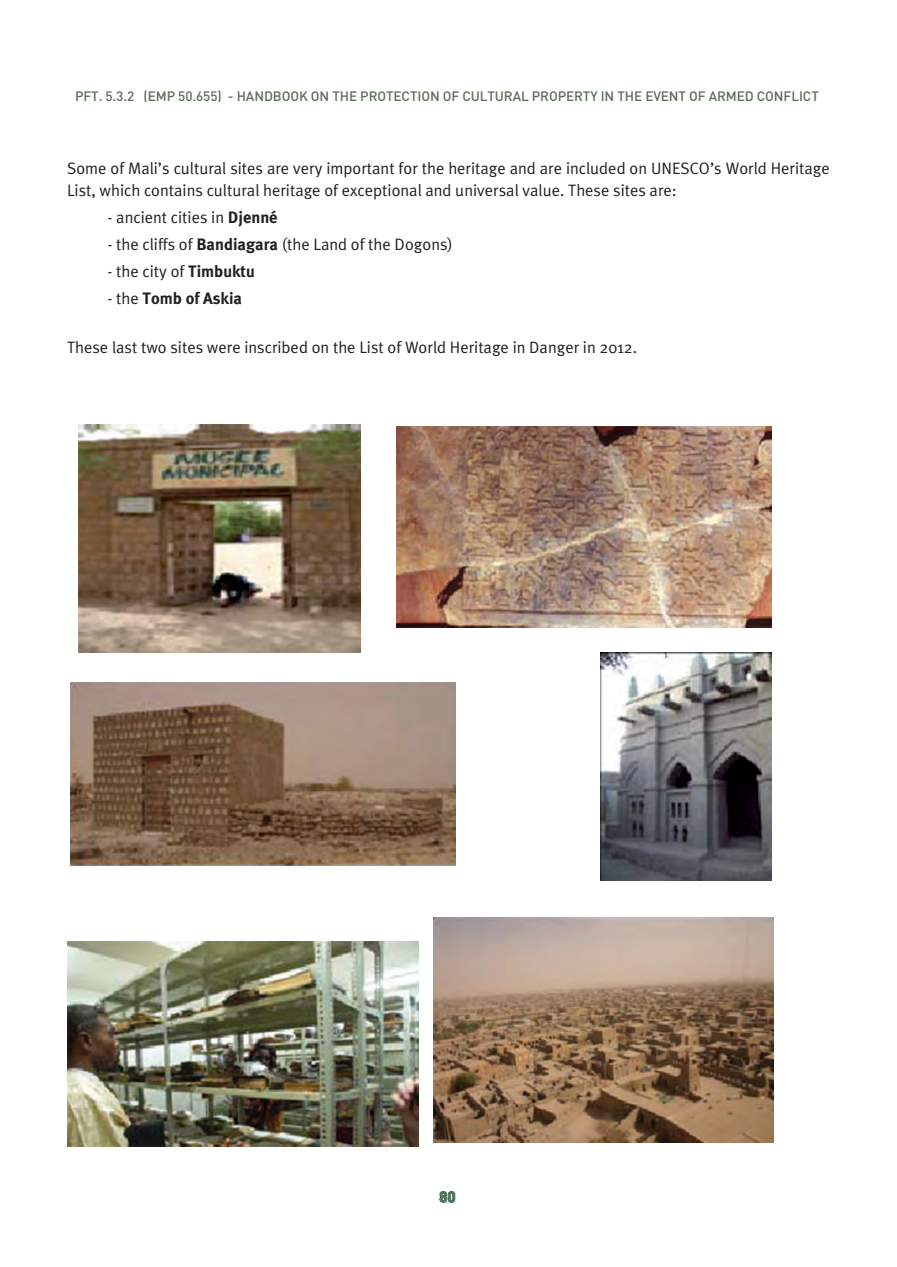
<style>
.page{position:relative;width:897px;height:1267px;background:#fff}
.page>*{position:absolute;margin:0;border:0;box-sizing:border-box;transform-origin:0 0}
.t1{font:16.5px/21.9px "Meta Plus Normal";color:#231f20}
.t2{font:700 16.5px "Meta Plus";color:#231f20}
.t3{font:700 15px "DIN";color:#5c6d59}
.t4{font:500 13.5px "DIN";letter-spacing:-.005em;color:#5c6d59}
.s1{font-family:"Meta Plus";font-weight:700}
.s2{font-family:"Meta Plus Normal";font-weight:400}
</style>
<div class="page">
<svg style="left:439px;top:1191px;width:16px;height:12px"></svg>
<img style="left:601px;top:652px;width:170px;height:228px">
<img style="left:78px;top:424px;width:282px;height:228px">
<img style="left:397px;top:427px;width:374px;height:200px">
<img style="left:71px;top:682px;width:384px;height:183px">
<img style="left:67px;top:941px;width:351px;height:205px">
<img style="left:433px;top:917px;width:340px;height:225px">
<p class="t4" style="left:75px;top:88px;width:745px">PFT. 5.3.2 (EMP 50.655) - HANDBOOK ON THE PROTECTION OF CULTURAL PROPERTY IN THE EVENT OF ARMED CONFLICT</p>
<p class="t1" style="left:67px;top:157px;width:764px">Some of Mali’s cultural sites are very important for the heritage and are included on UNESCO’s World Heritage<br>List, which contains cultural heritage of exceptional and universal value. These sites are:</p>
<p class="t1" style="left:108px;top:206px;width:172px">- ancient cities in <span class="s1">Djenné</span></p>
<p class="t1" style="left:108px;top:233px;width:347px">- the cliffs of <span class="s1">Bandiagara</span> (the Land of the Dogons)</p>
<p class="t1" style="left:108px;top:260px;width:149px">- the city of <span class="s1">Timbuktu</span></p>
<p class="t2" style="left:108px;top:289px;width:136px"><span class="s2">- the</span> Tomb of Askia</p>
<p class="t1" style="left:67px;top:336px;width:571px">These last two sites were inscribed on the List of World Heritage in Danger in 2012.</p>
<p class="t3" style="left:439px;top:1186px;width:18px">80</p>
</div>
